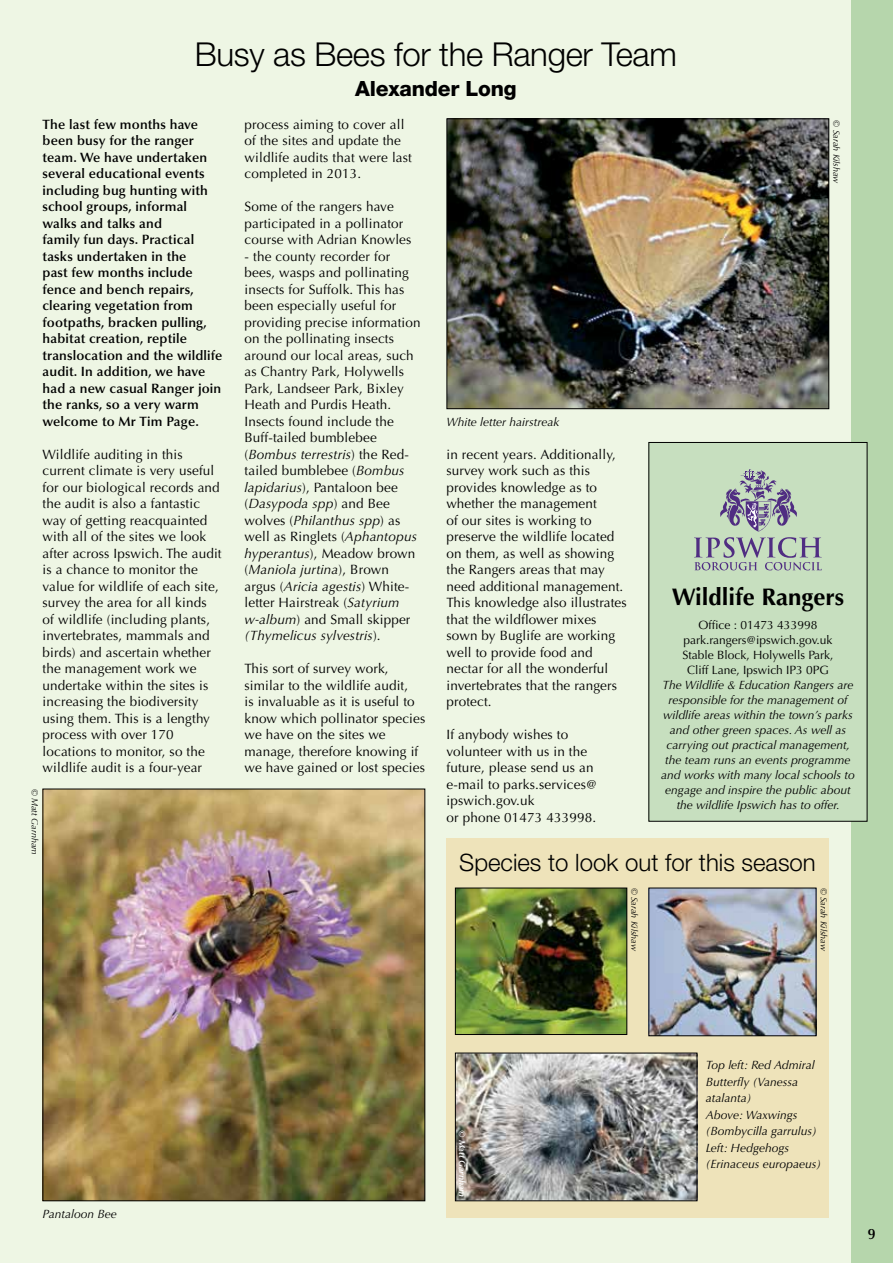
<style>
.page{position:relative;width:893px;height:1263px;background:#fff}
.page>*{position:absolute;margin:0;border:0;box-sizing:border-box;transform-origin:0 0}
.t1{font:300 33px "Helvetica Neue LT Std";letter-spacing:-.01em;color:#000}
.t2{font:300 24px "Helvetica Neue LT Std";color:#000}
.t3{font:700 24px "Optima LT Std";color:#000}
.t4{font:800 21px "Helvetica Neue LT Std";letter-spacing:-.01em;color:#000}
.t5{font:600 15px "Optima LT Std";color:#000}
.t6{font:13.5px/16.5px "Optima LT Std";letter-spacing:.01em;color:#000}
.t7{font:600 13.5px/16.5px "Optima LT Std";letter-spacing:.01em;color:#000}
.t8{font:italic 12px/15px "Optima LT Std";color:#000;text-align:center}
.t9{font:12px/15px "Optima LT Std";color:#000;text-align:center}
.t10{font:italic 9px "Optima LT Std";color:#000}
.t11{font:italic 600 9px "Optima LT Std";color:#fff}
.s1{font-style:italic}
</style>
<div class="page">
<div style="left:850px;top:0;width:43px;height:1263px;background:#b6d6ac"></div>
<div style="left:0;top:0;width:850px;height:1263px;background:#eef6e4"></div>
<div style="left:649px;top:442px;width:218px;height:379px;background:#c7dfbf"></div>
<div style="left:648px;top:442px;width:219px;height:380px;border:1px solid #000"></div>
<svg style="left:694px;top:469px;width:128px;height:101px"></svg>
<img style="left:448px;top:120px;width:379px;height:287px">
<div style="left:446px;top:118px;width:383px;height:291px;border:1px solid #000"></div>
<img style="left:45px;top:791px;width:378px;height:408px">
<div style="left:43px;top:789px;width:382px;height:412px;border:1px solid #000"></div>
<div style="left:446px;top:838px;width:383px;height:379px;background:#eee3ba"></div>
<img style="left:650px;top:890px;width:164px;height:144px">
<img style="left:457px;top:890px;width:168px;height:143px">
<div style="left:455px;top:888px;width:172px;height:147px;border:1px solid #000"></div>
<img style="left:457px;top:1055px;width:238px;height:144px">
<div style="left:455px;top:1053px;width:242px;height:148px;border:1px solid #000"></div>
<h1 class="t1" style="left:195px;top:34px;width:483px">Busy as Bees for the Ranger Team</h1>
<h3 class="t4" style="left:355px;top:76px;width:163px">Alexander Long</h3>
<p class="t7" style="left:43px;top:116px;width:181px">The last few months have been busy for the ranger team. We have undertaken several educational events including bug hunting with school groups, informal walks and talks and<br>family fun days. Practical tasks undertaken in the<br>past few months include fence and bench repairs, clearing vegetation from footpaths, bracken pulling, habitat creation, reptile translocation and the wildlife audit. In addition, we have had a new casual Ranger join the ranks, so a very warm welcome to Mr Tim Page.</p>
<p class="t6" style="left:43px;top:446px;width:181px">Wildlife auditing in this current climate is very useful for our biological records and the audit is also a fantastic way of getting reacquainted with all of the sites we look after across Ipswich. The audit is a chance to monitor the value for wildlife of each site, survey the area for all kinds<br>of wildlife (including plants, invertebrates, mammals and birds) and ascertain whether the management work we undertake within the sites is increasing the biodiversity using them. This is a lengthy process with over 170 locations to monitor, so the wildlife audit is a four-year</p>
<p class="t10" style="left:40px;top:789px;width:68px;rotate:90deg">© Matt Garnham</p>
<p class="t6" style="left:244px;top:116px;width:169px">process aiming to cover all of the sites and update the wildlife audits that were last completed in 2013.</p>
<p class="t6" style="left:244px;top:198px;width:168px">Some of the rangers have participated in a pollinator course with Adrian Knowles</p>
<p class="t6" style="left:244px;top:248px;width:178px">- the county recorder for bees, wasps and pollinating insects for Suffolk. This has been especially useful for providing precise information on the pollinating insects around our local areas, such as Chantry Park, Holywells<br>Park, Landseer Park, Bixley<br>Heath and Purdis Heath.<br>Insects found include the<br>Buff-tailed bumblebee (<span class="s1">Bombus terrestris</span>) the Red&shy;tailed bumblebee (<span class="s1">Bombus lapidarius</span>), Pantaloon bee (<span class="s1">Dasypoda spp</span>) and Bee wolves (<span class="s1">Philanthus spp</span>) as well as Ringlets (<span class="s1">Aphantopus hyperantus</span>), Meadow brown (<span class="s1">Maniola jurtina</span>), Brown argus (<span class="s1">Aricia agestis</span>) White&shy;letter Hairstreak (<span class="s1">Satyrium w-album</span>) and Small skipper <span class="s1">(Thymelicus sylvestris</span>).</p>
<p class="t6" style="left:244px;top:660px;width:182px">This sort of survey work, similar to the wildlife audit,<br>is invaluable as it is useful to know which pollinator species we have on the sites we manage, therefore knowing if we have gained or lost species</p>
<p class="t10" style="left:842px;top:120px;width:65px;rotate:90deg">© Sarah Kilshaw</p>
<p class="t8" style="left:446px;top:414px;width:114px">White letter hairstreak</p>
<p class="t6" style="left:446px;top:446px;width:182px">in recent years. Additionally, survey work such as this provides knowledge as to whether the management<br>of our sites is working to preserve the wildlife located on them, as well as showing the Rangers areas that may need additional management.<br>This knowledge also illustrates that the wildflower mixes sown by Buglife are working well to provide food and nectar for all the wonderful invertebrates that the rangers protect.</p>
<p class="t6" style="left:446px;top:726px;width:152px">If anybody wishes to volunteer with us in the future, please send us an e-mail to parks.services@ ipswich.gov.uk<br>or phone 01473 433998.</p>
<h2 class="t3" style="left:672px;top:583px;width:174px">Wildlife Rangers</h2>
<p class="t9" style="left:683px;top:617px;width:152px">Office : 01473 433998 park.rangers@ipswich.gov.uk<br>Stable Block, Holywells Park,<br>Cliff Lane, Ipswich IP3 0PG</p>
<p class="t8" style="left:661px;top:677px;width:195px">The Wildlife &amp; Education Rangers are responsible for the management of wildlife areas within the town’s parks and other green spaces. As well as carrying out practical management, the team runs an events programme and works with many local schools to engage and inspire the public about the wildlife Ipswich has to offer.</p>
<h2 class="t2" style="left:459px;top:848px;width:358px">Species to look out for this season</h2>
<p class="t10" style="left:640px;top:888px;width:65px;rotate:90deg">© Sarah Kilshaw</p>
<p class="t10" style="left:829px;top:888px;width:65px;rotate:90deg">© Sarah Kilshaw</p>
<p class="t8" style="left:43px;top:1206px;width:76px">Pantaloon Bee</p>
<p class="t11" style="left:467px;top:1130px;width:69px;rotate:90deg">© Matt Garnham</p>
<p class="t8" style="left:706px;top:1057px;width:117px;line-height:16.5px;text-align:left">Top left: Red Admiral<br>Butterfly (Vanessa atalanta)<br>Above: Waxwings (Bombycilla garrulus)<br>Left: Hedgehogs (Erinaceus europaeus)</p>
<p class="t5" style="left:868px;top:1225px;width:9px">9</p>
</div>
